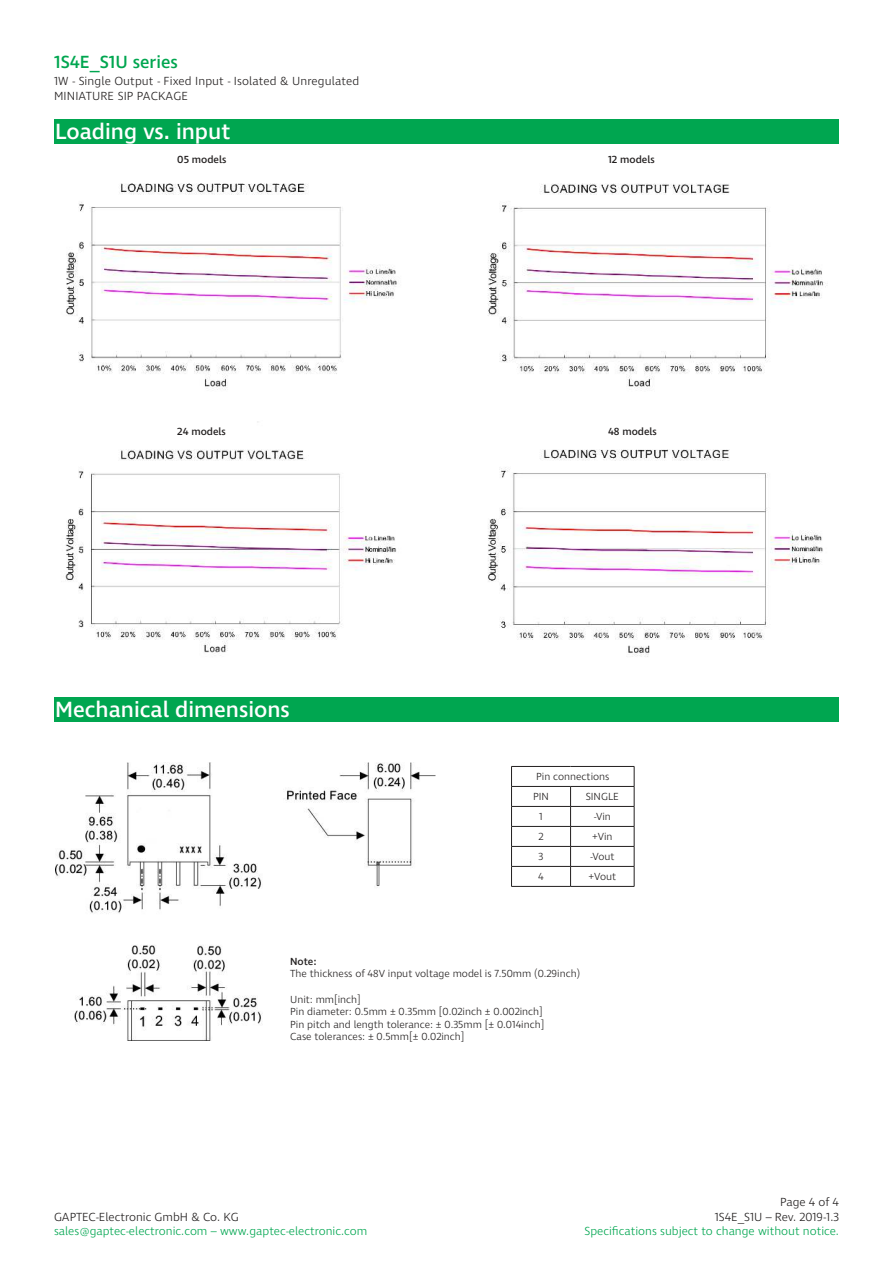
<style>
.page{position:relative;width:893px;height:1263px;background:#fff}
.page>*{position:absolute;margin:0;border:0;box-sizing:border-box;transform-origin:0 0}
.t1{font:500 22.5px "Ingra";color:#fff}
.t2{font:500 18px "Ingra";color:#00a650}
.t3{font:300 12px/14.4px "Ingra";letter-spacing:.01em;color:#221f1f;text-align:right}
.t4{font:300 12px "Ingra";color:#00a650}
.t5{font:300 10.5px/12.6px "Ingra";color:#221f1f}
.t6{font:500 10.5px "Ingra";color:#221f1f}
</style>
<div class="page">
<div style="left:54px;top:119px;width:785px;height:25px;background:#00a650"></div>
<div style="left:54px;top:697px;width:785px;height:25px;background:#00a650"></div>
<img style="left:55px;top:762px;width:380px;height:279px">
<hr style="left:511px;top:766px;width:60px;height:1px;background:#221f1f">
<hr style="left:571px;top:766px;width:63px;height:1px;background:#221f1f">
<hr style="left:511px;top:786px;width:60px;height:1px;background:#221f1f">
<hr style="left:571px;top:786px;width:63px;height:1px;background:#221f1f">
<hr style="left:511px;top:806px;width:60px;height:1px;background:#221f1f">
<hr style="left:571px;top:806px;width:63px;height:1px;background:#221f1f">
<hr style="left:511px;top:826px;width:60px;height:1px;background:#221f1f">
<hr style="left:571px;top:826px;width:63px;height:1px;background:#221f1f">
<hr style="left:511px;top:846px;width:60px;height:1px;background:#221f1f">
<hr style="left:571px;top:846px;width:63px;height:1px;background:#221f1f">
<hr style="left:511px;top:866px;width:60px;height:1px;background:#221f1f">
<svg style="left:511px;top:767px;width:1px;height:119px"></svg>
<hr style="left:571px;top:866px;width:63px;height:1px;background:#221f1f">
<svg style="left:570px;top:787px;width:1px;height:99px"></svg>
<svg style="left:634px;top:767px;width:1px;height:119px"></svg>
<hr style="left:511px;top:886px;width:60px;height:1px;background:#221f1f">
<hr style="left:571px;top:886px;width:63px;height:1px;background:#221f1f">
<img style="left:65px;top:183px;width:759px;height:474px">
<h2 class="t2" style="left:54px;top:55px;width:125px">1S4E_S1U series</h2>
<p class="t3" style="left:54px;top:75px;width:307px;text-align:left">1W - Single Output - Fixed Input - Isolated &amp; Unregulated<br>MINIATURE SIP PACKAGE</p>
<h1 class="t1" style="left:55px;top:120px;width:177px">Loading vs. input</h1>
<p class="t6" style="left:177px;top:154px;width:51px">05 models</p>
<p class="t6" style="left:608px;top:154px;width:48px">12 models</p>
<p class="t6" style="left:177px;top:426px;width:50px">24 models</p>
<p class="t6" style="left:608px;top:426px;width:50px">48 models</p>
<h1 class="t1" style="left:55px;top:699px;width:236px">Mechanical dimensions</h1>
<p class="t5" style="left:533px;top:767px;width:78px;line-height:20px">Pin connections<br>PIN</p>
<p class="t5" style="left:586px;top:791px;width:35px">SINGLE</p>
<p class="t5" style="left:539px;top:811px;width:5px">1</p>
<p class="t5" style="left:594px;top:811px;width:19px">-Vin</p>
<p class="t5" style="left:538px;top:831px;width:7px">2</p>
<p class="t5" style="left:592px;top:831px;width:22px">+Vin</p>
<p class="t5" style="left:539px;top:851px;width:6px">3</p>
<p class="t5" style="left:590px;top:851px;width:26px">-Vout</p>
<p class="t5" style="left:538px;top:871px;width:7px">4</p>
<p class="t5" style="left:588px;top:871px;width:29px">+Vout</p>
<p class="t6" style="left:290px;top:956px;width:28px">Note:</p>
<p class="t5" style="left:290px;top:968px;width:291px">The thickness of 48V input voltage model is 7.50mm (0.29inch)</p>
<p class="t5" style="left:290px;top:993px;width:256px">Unit: mm[inch]<br>Pin diameter: 0.5mm ± 0.35mm [0.02inch ± 0.002inch] Pin pitch and length tolerance: ± 0.35mm [± 0.014inch] Case tolerances: ± 0.5mm[± 0.02inch]</p>
<p class="t3" style="left:54px;top:1210px;width:186px">GAPTEC-Electronic GmbH &amp; Co. KG</p>
<p class="t4" style="left:54px;top:1225px;width:315px">sales@gaptec-electronic.com – www.gaptec-electronic.com</p>
<p class="t3" style="left:715px;top:1195px;width:126px">Page 4 of 4<br>1S4E_S1U – Rev. 2019-1.3</p>
<p class="t4" style="left:585px;top:1225px;width:256px">Specifications subject to change without notice.</p>
</div>
